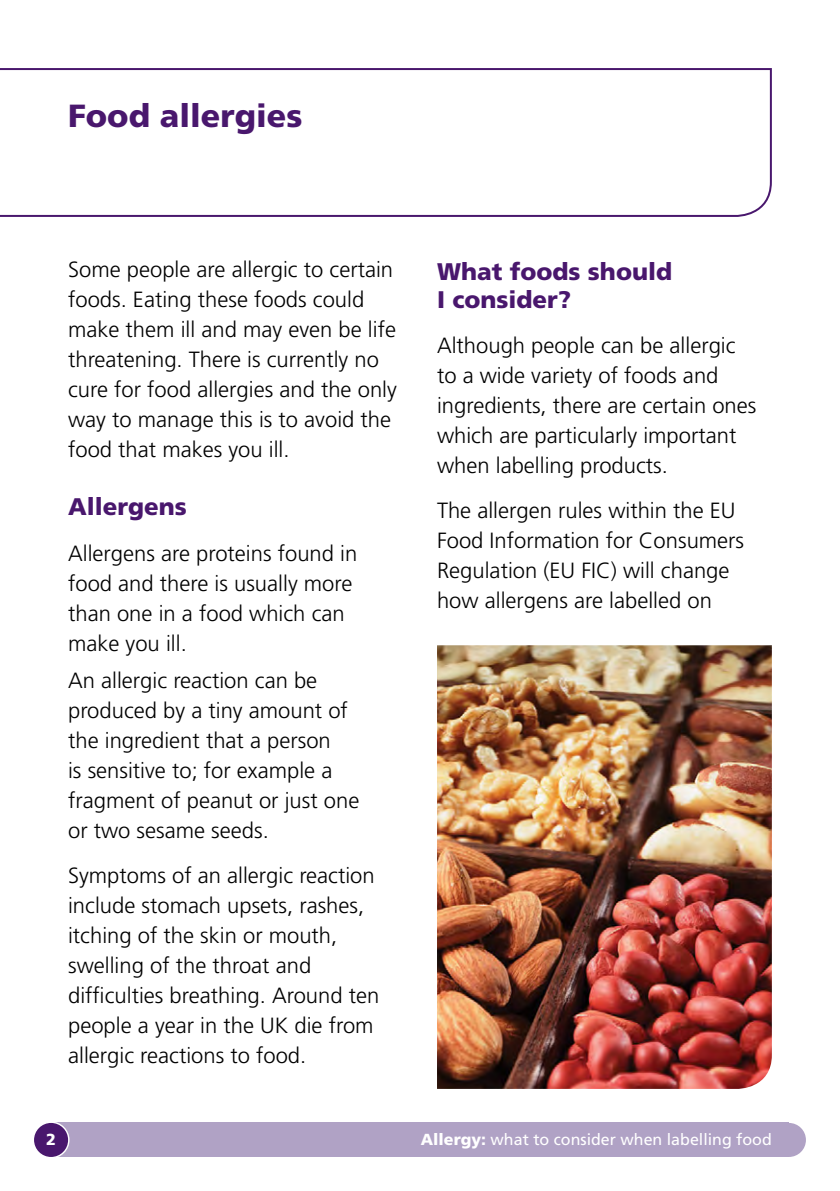
<style>
.page{position:relative;width:840px;height:1191px;background:#fff}
.page>*{position:absolute;margin:0;border:0;box-sizing:border-box;transform-origin:0 0}
._03_-_Section_head-w{font:900 32px "Frutiger";color:#49176d}
.t1{font:900 24px/28px "Frutiger";color:#49176d}
._01_-_Main_text{font:300 22px/30px "Frutiger";color:#000}
._01_-_Main_text_-_3{font:300 22px/30px "Frutiger";color:#000}
.t2{font:16px "Frutiger";color:#fff}
.t3{font:900 16px "Frutiger";color:#fff}
.s1{font-weight:900}
</style>
<div class="page">
<div style="left:51px;top:1123px;width:737px;height:34px;background:#b0a2c5"></div>
<div style="left:33px;top:1122px;width:36px;height:35px;background:#49176d;border-radius:50%"></div>
<div style="left:33px;top:1121px;width:36px;height:37px;border:1px solid #fff;border-radius:50%"></div>
<div style="left:771px;top:1123px;width:34px;height:34px;background:#b0a2c5;border-radius:50%"></div>
<img style="left:437px;top:645px;width:334px;height:444px">
<svg style="left:0;top:68px;width:772px;height:149px"></svg>
<p class="_03_-_Section_head-w" style="left:68px;top:96px;width:236px">Food allergies</p>
<p class="_01_-_Main_text" style="left:68px;top:255px;width:330px">Some people are allergic to certain foods. Eating these foods could make them ill and may even be life threatening. There is currently no cure for food allergies and the only way to manage this is to avoid the food that makes you ill.</p>
<h2 class="t1" style="left:68px;top:493px;width:120px">Allergens</h2>
<p class="_01_-_Main_text_-_3" style="left:68px;top:538px;width:290px">Allergens are proteins found in food and there is usually more than one in a food which can make you ill.</p>
<p class="_01_-_Main_text" style="left:68px;top:666px;width:292px">An allergic reaction can be produced by a tiny amount of the ingredient that a person<br>is sensitive to; for example a fragment of peanut or just one or two sesame seeds.</p>
<p class="_01_-_Main_text" style="left:68px;top:861px;width:312px">Symptoms of an allergic reaction include stomach upsets, rashes, itching of the skin or mouth, swelling of the throat and difficulties breathing. Around ten people a year in the UK die from allergic reactions to food.</p>
<h2 class="t1" style="left:437px;top:257px;width:236px">What foods should<br>I consider?</h2>
<p class="_01_-_Main_text" style="left:437px;top:330px;width:321px">Although people can be allergic to a wide variety of foods and ingredients, there are certain ones which are particularly important when labelling products.</p>
<p class="_01_-_Main_text_-_3" style="left:437px;top:495px;width:308px">The allergen rules within the EU<br>Food Information for Consumers<br>Regulation (EU FIC) will change how allergens are labelled on</p>
<p class="t3" style="left:46px;top:1130px;width:11px">2</p>
<p class="t2" style="left:420px;top:1130px;width:352px"><span class="s1">Allergy:</span> what to consider when labelling food</p>
</div>
